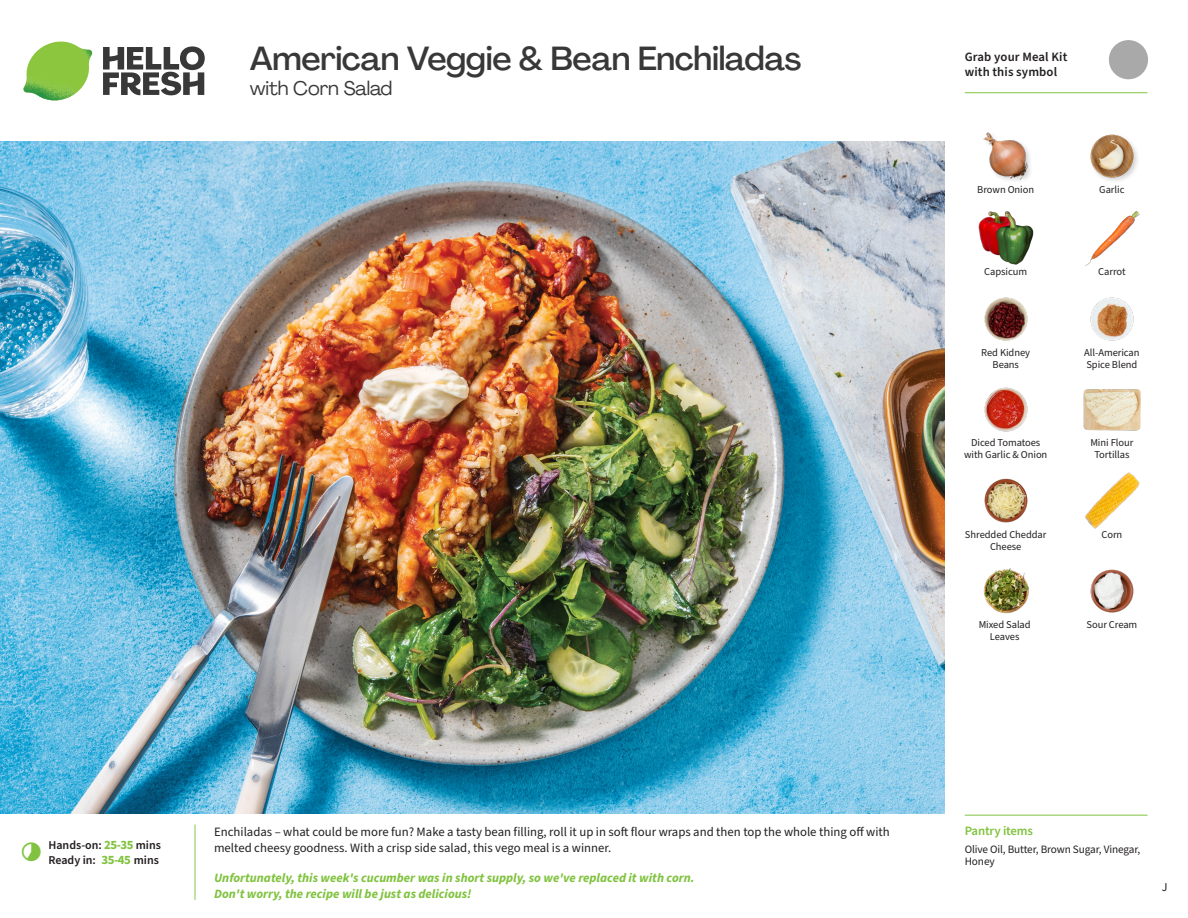
<style>
.page{position:relative;width:1188px;height:918px;background:#fff}
.page>*{position:absolute;margin:0;border:0;box-sizing:border-box;transform-origin:0 0}
._15_Titel_UK{font:500 33px "Agrandir";letter-spacing:-.01em;color:#383839}
._15_Titel_UK-2{font:19.5px "Agrandir";letter-spacing:-.01em;color:#383839}
.Step_6_Text_AU{font:12.75px/16.5px "Source Sans Pro";color:#231f20}
.Step_6_Text_AU-2{font:italic 700 12.75px/16.5px "Source Sans Pro";color:#81c340}
.t1{font:600 12.75px/15px "Source Sans Pro";letter-spacing:.01em;color:#231f20}
._04_Headers_Front{font:600 12.75px "Source Sans Pro";letter-spacing:-.01em;color:#81c340}
._04_Intro{font:600 12px "Source Sans Pro";color:#231f20}
.t2{font:12px "Source Sans Pro";color:#231f20}
._05_Pantry{font:11.25px/12px "Source Sans Pro";letter-spacing:-.01em;color:#231f20}
._18_FRONT_ingredient{font:10.5px/12px "Source Sans Pro";letter-spacing:-.005em;color:#231f20;text-align:center}
.s1{font-weight:700;font-size:12.75px;color:#81c340}
</style>
<div class="page">
<svg style="left:103px;top:46px;width:102px;height:49px"></svg>
<img style="left:23px;top:42px;width:69px;height:59px">
<img style="left:0;top:142px;width:945px;height:672px">
<img style="left:1090px;top:297px;width:44px;height:44px">
<img style="left:1083px;top:389px;width:58px;height:42px">
<img style="left:984px;top:387px;width:44px;height:45px">
<img style="left:984px;top:478px;width:44px;height:45px">
<img style="left:1090px;top:569px;width:44px;height:44px">
<img style="left:983px;top:567px;width:47px;height:47px">
<img style="left:984px;top:297px;width:44px;height:44px">
<img style="left:978px;top:211px;width:56px;height:54px">
<img style="left:1085px;top:210px;width:55px;height:56px">
<img style="left:983px;top:132px;width:48px;height:49px">
<img style="left:1090px;top:134px;width:48px;height:47px">
<img style="left:1085px;top:472px;width:55px;height:57px">
<hr style="left:965px;top:815px;width:183px;height:1px;background:#81c340">
<svg style="left:1091px;top:40px;width:57px;height:54px"></svg>
<hr style="left:965px;top:92px;width:183px;height:1px;background:#81c340">
<p class="_15_Titel_UK" style="left:250px;top:38px;width:553px">American Veggie &amp; Bean Enchiladas</p>
<p class="_15_Titel_UK-2" style="left:250px;top:76px;width:144px">with Corn Salad</p>
<p class="_04_Intro" style="left:48px;top:837px;width:114px">Hands-on: <span class="s1">25-35</span> mins</p>
<p class="_04_Intro" style="left:48px;top:852px;width:112px">Ready in: <span class="s1">35-45</span> mins</p>
<p class="Step_6_Text_AU" style="left:214px;top:824px;width:677px">Enchiladas – what could be more fun? Make a tasty bean filling, roll it up in soft flour wraps and then top the whole thing off with melted cheesy goodness. With a crisp side salad, this vego meal is a winner.</p>
<p class="Step_6_Text_AU-2" style="left:214px;top:870px;width:482px">Unfortunately, this week's cucumber was in short supply, so we've replaced it with corn.<br>Don't worry, the recipe will be just as delicious!</p>
<p class="t1" style="left:965px;top:50px;width:104px">Grab your Meal Kit with this symbol</p>
<p class="_18_FRONT_ingredient" style="left:977px;top:183px;width:58px">Brown Onion</p>
<p class="_18_FRONT_ingredient" style="left:1099px;top:183px;width:27px">Garlic</p>
<p class="_18_FRONT_ingredient" style="left:984px;top:266px;width:44px">Capsicum</p>
<p class="_18_FRONT_ingredient" style="left:1098px;top:266px;width:29px">Carrot</p>
<p class="_18_FRONT_ingredient" style="left:981px;top:347px;width:50px">Red Kidney<br>Beans</p>
<p class="_18_FRONT_ingredient" style="left:1084px;top:347px;width:57px;text-align:left">All-American<br>Spice Blend</p>
<p class="_18_FRONT_ingredient" style="left:964px;top:437px;width:85px">Diced Tomatoes with Garlic &amp; Onion</p>
<p class="_18_FRONT_ingredient" style="left:1090px;top:437px;width:45px">Mini Flour<br>Tortillas</p>
<p class="_18_FRONT_ingredient" style="left:965px;top:529px;width:83px">Shredded Cheddar</p>
<p class="_18_FRONT_ingredient" style="left:1101px;top:529px;width:22px">Corn</p>
<p class="_18_FRONT_ingredient" style="left:990px;top:541px;width:33px">Cheese</p>
<p class="_18_FRONT_ingredient" style="left:979px;top:618px;width:54px">Mixed Salad</p>
<p class="_18_FRONT_ingredient" style="left:1086px;top:618px;width:52px">Sour Cream</p>
<p class="_18_FRONT_ingredient" style="left:990px;top:630px;width:31px">Leaves</p>
<p class="_04_Headers_Front" style="left:965px;top:822px;width:70px">Pantry items</p>
<p class="_05_Pantry" style="left:965px;top:844px;width:177px">Olive Oil, Butter, Brown Sugar, Vinegar,<br>Honey</p>
<p class="t2" style="left:1162px;top:879px;width:7px">J</p>
</div>
